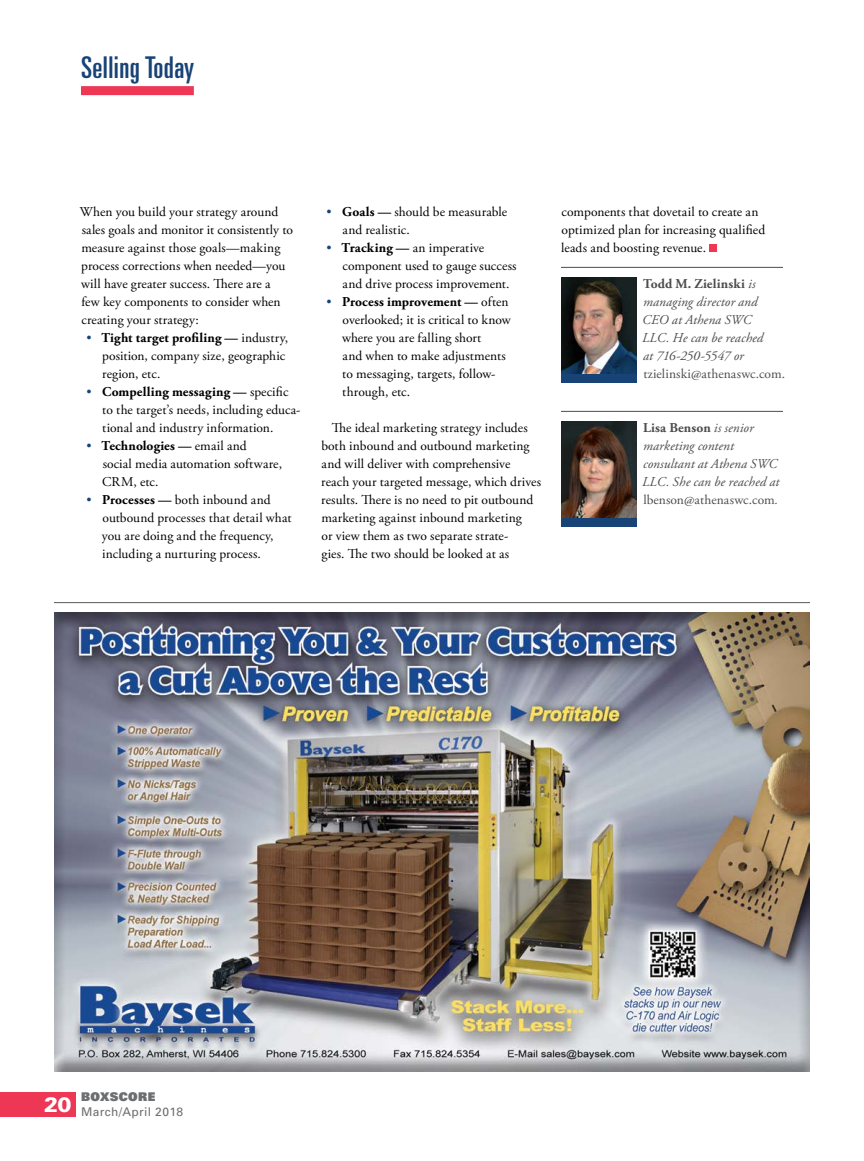
<style>
.page{position:relative;width:864px;height:1161px;background:#fff}
.page>*{position:absolute;margin:0;border:0;box-sizing:border-box;transform-origin:0 0}
.t1{font:ultra-condensed 30px "Univers";letter-spacing:.015em;color:#184377}
.t2{font:13.5px/18px "Adobe Garamond Pro";letter-spacing:.005em;color:#000}
.t3{font:italic 13.5px/18px "Adobe Garamond Pro";letter-spacing:.005em;color:#4d4d4f}
.t4{font:13.5px "Adobe Garamond Pro";letter-spacing:.01em;color:#4d4d4f}
.t5{font:12px/14.4px "Univers";letter-spacing:.03em;color:#6d6e71}
.s1{color:#184377}
.s2{font-weight:700}
.s3{font-weight:700;font-style:normal}
.s4{font-style:normal}
.s5{font-weight:900}
</style>
<div class="page">
<img style="left:54px;top:612px;width:756px;height:459px">
<hr style="left:54px;top:602px;width:756px;height:1px;background:#58595b">
<div style="left:0;top:1092px;width:76px;height:25px;background:#ee3655"></div>
<div style="left:81px;top:86px;width:113px;height:9px;background:#ee3655"></div>
<hr style="left:561px;top:267px;width:222px;height:1px;background:#4d4d4f">
<hr style="left:561px;top:411px;width:222px;height:1px;background:#4d4d4f">
<div style="left:709px;top:244px;width:8px;height:8px;background:#ee3655"></div>
<img style="left:561px;top:278px;width:75px;height:97px">
<div style="left:561px;top:375px;width:75px;height:8px;background:#184377"></div>
<img style="left:561px;top:422px;width:75px;height:97px">
<div style="left:561px;top:519px;width:75px;height:8px;background:#184377"></div>
<h1 class="t1" style="left:81px;top:50px;width:115px">Selling Today</h1>
<p class="t2" style="left:80px;top:203px;width:215px">When you build your strategy around sales goals and monitor it consistently to measure against those goals—making process corrections when needed—you will have greater success. There are a<br>few key components to consider when creating your strategy:</p>
<p class="t2" style="left:102px;top:329px;width:187px;text-indent:-16px"><span class="s1">•</span> <span class="s2">Tight target profiling —</span> industry, position, company size, geographic region, etc.</p>
<p class="t2" style="left:102px;top:383px;width:200px;text-indent:-16px"><span class="s1">•</span> <span class="s2">Compelling messaging —</span> specific to the target’s needs, including educa&shy;tional and industry information.</p>
<p class="t2" style="left:102px;top:437px;width:181px;text-indent:-16px"><span class="s1">•</span> <span class="s2">Technologies —</span> email and<br>social media automation software,<br>CRM, etc.</p>
<p class="t2" style="left:102px;top:491px;width:191px;text-indent:-16px"><span class="s1">•</span> <span class="s2">Processes —</span> both inbound and outbound processes that detail what you are doing and the frequency, including a nurturing process.</p>
<p class="t2" style="left:343px;top:203px;width:166px;text-indent:-16px"><span class="s1">•</span> <span class="s2">Goals —</span> should be measurable and realistic.</p>
<p class="t2" style="left:343px;top:239px;width:176px;text-indent:-16px"><span class="s1">•</span> <span class="s2">Tracking —</span> an imperative component used to gauge success and drive process improvement.</p>
<p class="t2" style="left:342px;top:293px;width:170px;text-indent:-16px"><span class="s1">•</span> <span class="s2">Process improvement —</span> often overlooked; it is critical to know where you are falling short<br>and when to make adjustments to messaging, targets, follow&shy;through, etc.</p>
<p class="t2" style="left:321px;top:419px;width:221px;text-indent:10px">The ideal marketing strategy includes both inbound and outbound marketing and will deliver with comprehensive reach your targeted message, which drives results. There is no need to pit outbound marketing against inbound marketing<br>or view them as two separate strate-<br>gies. The two should be looked at as</p>
<p class="t2" style="left:561px;top:203px;width:205px">components that dovetail to create an optimized plan for increasing qualified leads and boosting revenue.</p>
<p class="t3" style="left:642px;top:275px;width:123px"><span class="s3">Todd M. Zielinski</span> is managing director and<br>CEO at Athena SWC<br>LLC. He can be reached at 716-250-5547 or</p>
<p class="t4" style="left:643px;top:366px;width:143px">tzielinski@athenaswc.com.</p>
<p class="t3" style="left:642px;top:419px;width:139px"><span class="s3">Lisa Benson</span> is senior marketing content consultant at Athena SWC<br>LLC. She can be reached at <span class="s4">lbenson@athenaswc.com</span>.</p>
<p class="t5" style="left:44px;top:1090px;width:140px;text-indent:37px"><span class="s5">BOXSCORE<br></span><sup>20</sup> March/April 2018</p>
</div>
